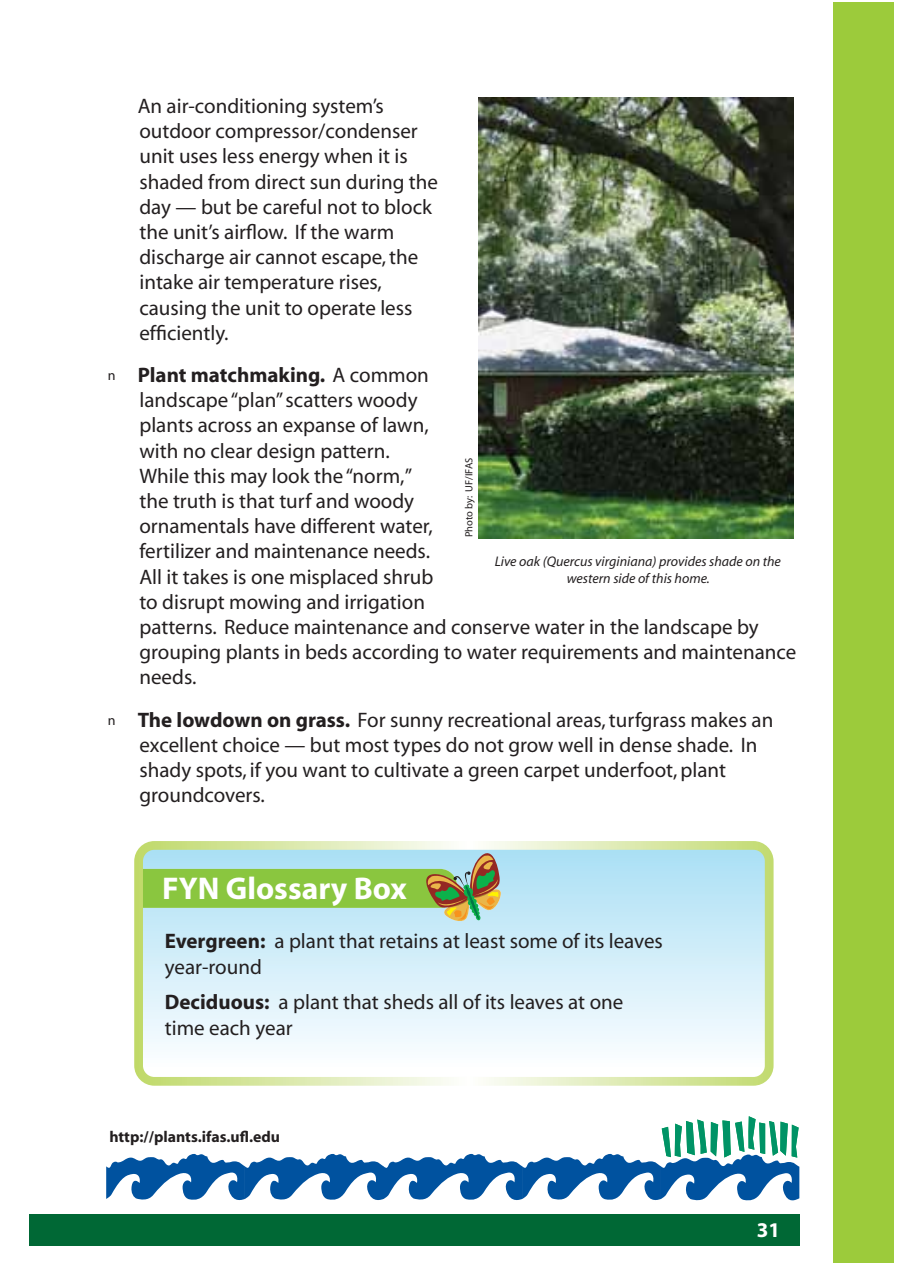
<style>
.page{position:relative;width:897px;height:1266px;background:#fff}
.page>*{position:absolute;margin:0;border:0;box-sizing:border-box;transform-origin:0 0}
.t1{font:700 31.5px "Myriad";color:#fff}
.t2{font:21px/25.2px "Myriad";color:#231f20}
.t3{font:700 21px "Myriad";color:#fff}
.t4{font:700 15.75px "Myriad";color:#231f20}
.t5{font:italic 14px/16.8px "Myriad";color:#231f20;text-align:center}
.t6{font:10.5px "Myriad";color:#231f20}
.s1{font-family:"Myriad Pro";font-size:14px}
.s2{font-weight:700}
</style>
<div class="page">
<div style="left:30px;top:1213px;width:769px;height:31px;background:#006835"></div>
<div style="left:833px;top:3px;width:61px;height:1260px;background:#9ccb3b"></div>
<svg style="left:106px;top:1116px;width:693px;height:84px"></svg>
<svg style="left:134px;top:841px;width:639px;height:244px"></svg>
<svg style="left:139px;top:844px;width:362px;height:80px;background:#a5ce95"></svg>
<img style="left:478px;top:97px;width:315px;height:441px">
<p class="t2" style="left:138px;top:95px;width:302px">An air-conditioning system’s outdoor compressor/condenser unit uses less energy when it is shaded from direct sun during the day — but be careful not to block the unit’s airflow. If the warm discharge air cannot escape, the intake air temperature rises, causing the unit to operate less efficiently.</p>
<p class="t2" style="left:139px;top:364px;width:658px;text-indent:-32px"><span class="s1">n</span> <span class="s2">Plant matchmaking.</span> A common<br>landscape “plan” scatters woody<br>plants across an expanse of lawn,<br>with no clear design pattern.<br>While this may look the “norm,”<br>the truth is that turf and woody<br>ornamentals have different water,<br>fertilizer and maintenance needs.<br>All it takes is one misplaced shrub<br>to disrupt mowing and irrigation<br>patterns. Reduce maintenance and conserve water in the landscape by grouping plants in beds according to water requirements and maintenance needs.</p>
<p class="t2" style="left:139px;top:708px;width:635px;text-indent:-32px"><span class="s1">n</span> <span class="s2">The lowdown on grass.</span> For sunny recreational areas, turfgrass makes an excellent choice — but most types do not grow well in dense shade. In shady spots, if you want to cultivate a green carpet underfoot, plant groundcovers.</p>
<p class="t6" style="left:464px;top:537px;width:81px;rotate:-90deg">Photo by: UF/IFAS</p>
<p class="t5" style="left:494px;top:554px;width:288px">Live oak (Quercus virginiana) provides shade on the western side of this home.</p>
<p class="t1" style="left:162px;top:876px;width:246px">FYN Glossary Box</p>
<p class="t2" style="left:165px;top:930px;width:499px"><span class="s2">Evergreen:</span> a plant that retains at least some of its leaves year-round</p>
<p class="t2" style="left:165px;top:991px;width:460px"><span class="s2">Deciduous:</span> a plant that sheds all of its leaves at one time each year</p>
<p class="t4" style="left:109px;top:1130px;width:172px">http://plants.ifas.ufl.edu</p>
<p class="t3" style="left:756px;top:1221px;width:25px">31</p>
</div>
